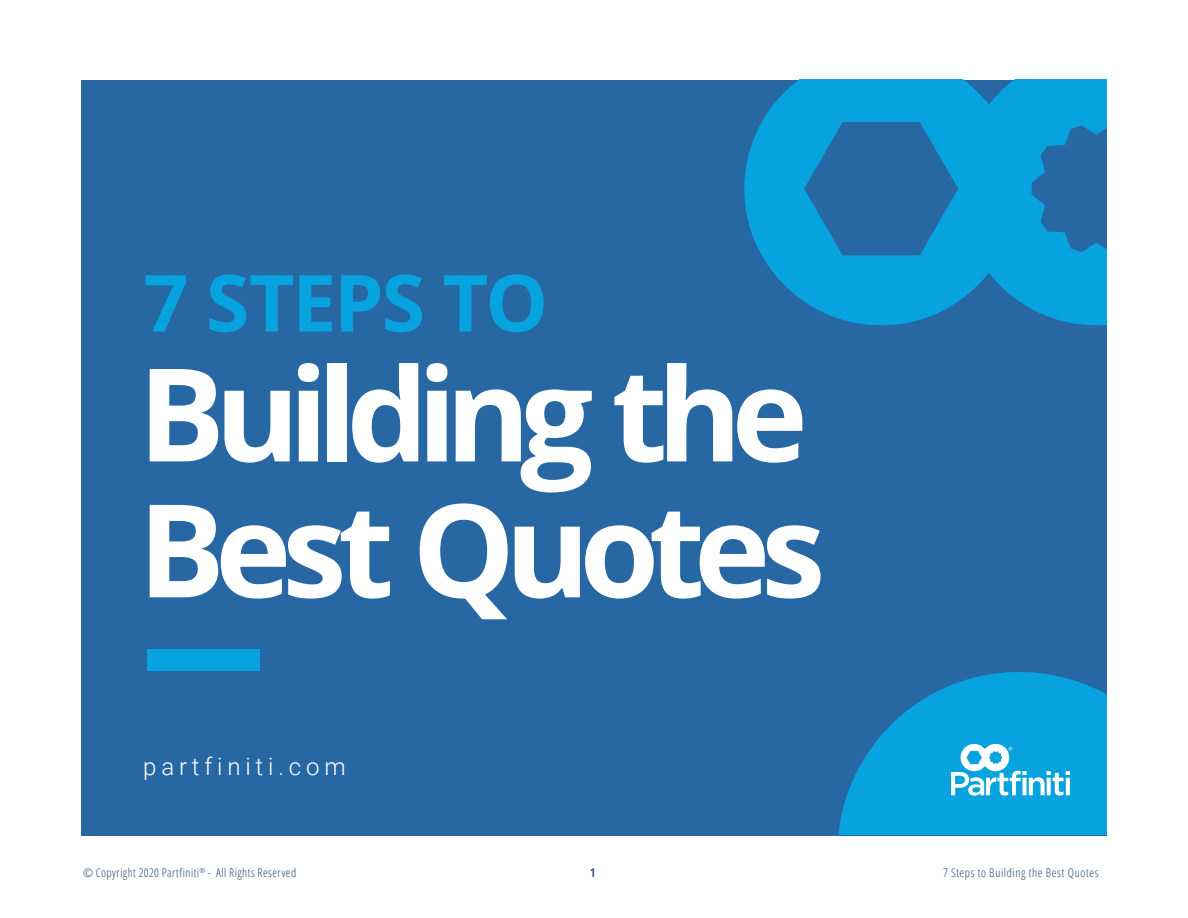
<style>
.page{position:relative;width:1188px;height:918px;background:#fff}
.page>*{position:absolute;margin:0;border:0;box-sizing:border-box;transform-origin:0 0}
.t1{font:700 129.45px/135.9px "Open Sans";letter-spacing:-.08em;color:#fff}
.t2{font:700 79.05px "Open Sans";letter-spacing:-.03em;color:#06a3de}
.t3{font:300 24px "Roboto";letter-spacing:.2em;color:#fff}
.t4{font:300 condensed 12px "Open Sans";letter-spacing:.045em;color:#23436c}
.t5{font:600 12px "Open Sans";color:#23436c}
</style>
<div class="page">
<div style="left:81px;top:80px;width:1026px;height:756px;background:#2767a3"></div>
<svg style="left:744px;top:80px;width:362px;height:245px;fill:#06a3de"></svg>
<svg style="left:838px;top:672px;width:268px;height:163px;fill:#06a3de"></svg>
<svg style="left:951px;top:744px;width:119px;height:52px;background:#5cc2e9"></svg>
<div style="left:147px;top:650px;width:113px;height:21px;background:#06a3de"></div>
<h2 class="t2" style="left:143px;top:247px;width:406px">7 STEPS TO</h2>
<h1 class="t1" style="left:138px;top:343px;width:689px">Building the<br>Best Quotes</h1>
<h3 class="t3" style="left:143px;top:750px;width:204px">partfiniti.com</h3>
<p class="t4" style="left:83px;top:865px;width:215px">© Copyright 2020 Partfiniti<sup>®</sup> - All Rights Reserved</p>
<p class="t5" style="left:590px;top:864px;width:8px">1</p>
<p class="t4" style="left:943px;top:865px;width:157px">7 Steps to Building the Best Quotes</p>
</div>
